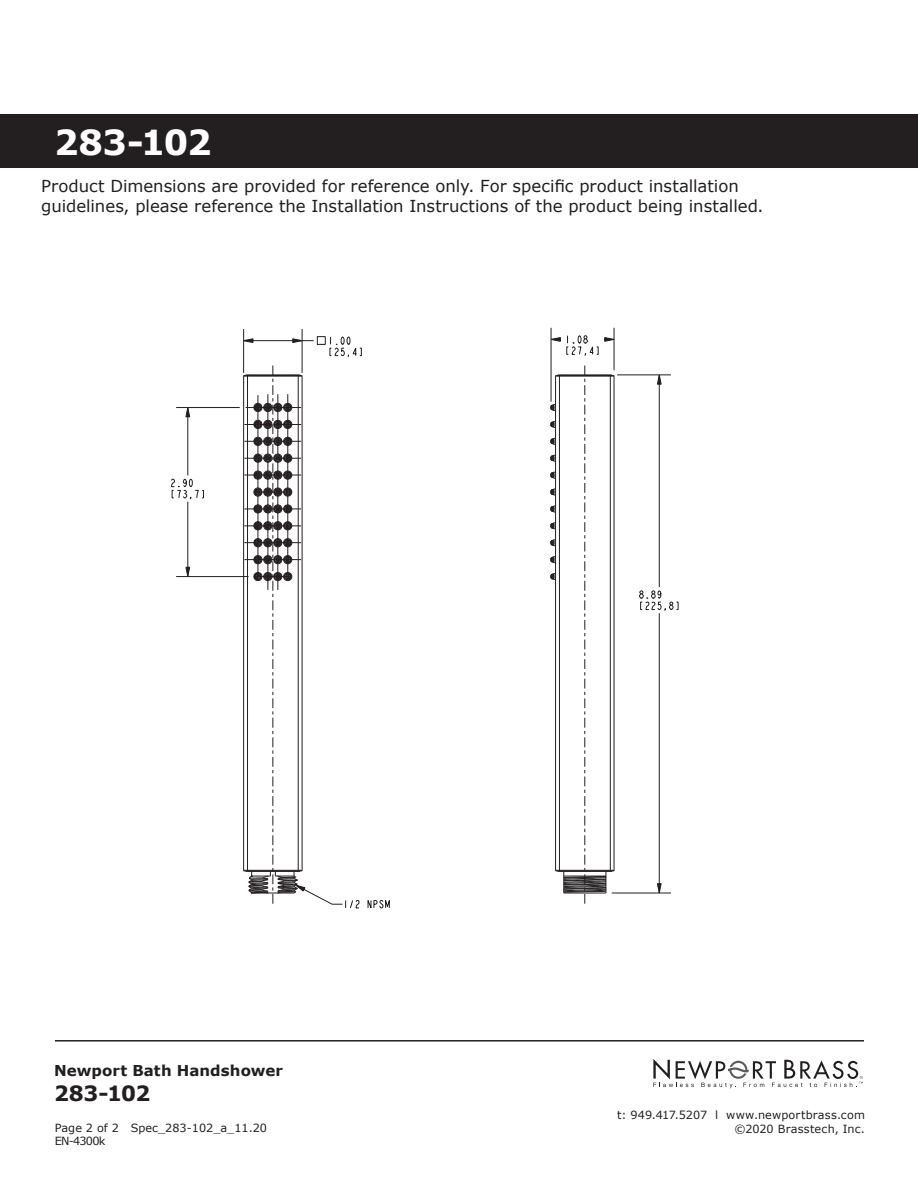
<style>
.page{position:relative;width:918px;height:1188px;background:#fff}
.page>*{position:absolute;margin:0;border:0;box-sizing:border-box;transform-origin:0 0}
.t1{font:700 34.5px "Verdana";letter-spacing:-.025em;color:#fff}
.t2{font:700 21px "Verdana";letter-spacing:-.02em;color:#231f20}
.t3{font:italic 18px "Verdana";letter-spacing:-.01em;color:#231f20}
.t4{font:16.5px/19.8px "Verdana";color:#231f20}
.t5{font:700 15px "Verdana";letter-spacing:.005em;color:#231f20}
.t6{font:11.25px/13.5px "Verdana";color:#231f20;text-align:right}
.s1{font-weight:700;font-style:normal;font-size:21px}
</style>
<div class="page">
<svg style="left:653px;top:1059px;width:210px;height:29px"></svg>
<hr style="left:55px;top:1040px;width:809px;height:2px;background:#231f20">
<div style="left:0;top:114px;width:918px;height:54px;background:#231f20"></div>
<div style="left:317px;top:336px;width:9px;height:9px;border:1px solid #231f20"></div>
<svg style="left:330px;top:336px;width:32px;height:22px"></svg>
<svg style="left:244px;top:338px;width:9px;height:5px"></svg>
<svg style="left:292px;top:338px;width:10px;height:5px"></svg>
<svg style="left:639px;top:590px;width:40px;height:21px"></svg>
<svg style="left:657px;top:883px;width:5px;height:10px"></svg>
<svg style="left:657px;top:374px;width:5px;height:11px"></svg>
<svg style="left:171px;top:478px;width:33px;height:22px"></svg>
<svg style="left:185px;top:408px;width:5px;height:9px"></svg>
<svg style="left:185px;top:567px;width:5px;height:9px"></svg>
<svg style="left:367px;top:900px;width:23px;height:9px"></svg>
<hr style="left:188px;top:408px;width:1px;height:67px;background:#231f20">
<hr style="left:188px;top:502px;width:1px;height:75px;background:#231f20">
<hr style="left:243px;top:329px;width:1px;height:44px;background:#231f20">
<hr style="left:302px;top:329px;width:1px;height:44px;background:#231f20">
<hr style="left:176px;top:576px;width:73px;height:1px;background:#231f20">
<hr style="left:176px;top:407px;width:64px;height:1px;background:#231f20">
<hr style="left:244px;top:340px;width:70px;height:1px;background:#231f20">
<hr style="left:612px;top:893px;width:59px;height:1px;background:#231f20">
<hr style="left:551px;top:328px;width:1px;height:74px;background:#231f20">
<hr style="left:614px;top:328px;width:1px;height:42px;background:#231f20">
<hr style="left:659px;top:375px;width:1px;height:212px;background:#231f20">
<hr style="left:659px;top:613px;width:1px;height:280px;background:#231f20">
<hr style="left:617px;top:375px;width:54px;height:1px;background:#231f20">
<svg style="left:551px;top:335px;width:64px;height:22px"></svg>
<hr style="left:614px;top:376px;width:1px;height:494px;background:#231f20">
<svg style="left:243px;top:366px;width:117px;height:543px"></svg>
<svg style="left:550px;top:366px;width:64px;height:538px"></svg>
<h1 class="t1" style="left:54px;top:120px;width:159px">283-102</h1>
<p class="t4" style="left:41px;top:177px;width:724px">Product Dimensions are provided for reference only. For specific product installation guidelines, please reference the Installation Instructions of the product being installed.</p>
<p class="t3" style="left:54px;top:180px;width:467px"><span class="s1">PRODUCT DIMENSIONS</span> (Units are in inches)</p>
<p class="t5" style="left:54px;top:1061px;width:230px">Newport Bath Handshower</p>
<p class="t2" style="left:54px;top:1079px;width:98px">283-102</p>
<p class="t6" style="left:55px;top:1121px;width:214px;text-align:left">Page 2 of 2 Spec_283-102_a_11.20<br>EN-4300k</p>
<p class="t6" style="left:617px;top:1109px;width:249px">t: 949.417.5207 l www.newportbrass.com ©2020 Brasstech, Inc.</p>
</div>
